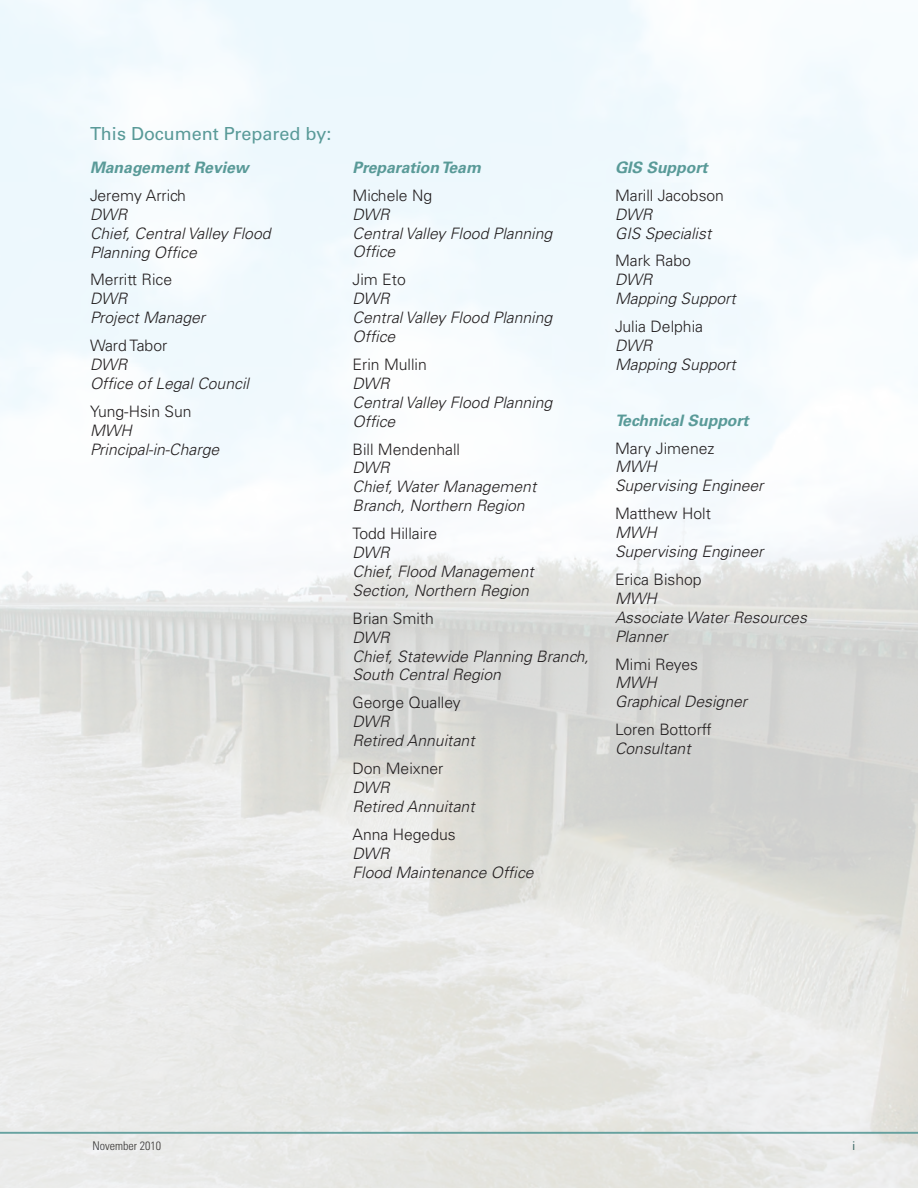
<style>
.page{position:relative;width:918px;height:1188px;background:#fff}
.page>*{position:absolute;margin:0;border:0;box-sizing:border-box;transform-origin:0 0}
.t1{font:18px "Univers";color:#599a98}
.t2{font:italic 300 15.75px/18.9px "Univers";color:#231f20}
.t3{font:300 15.75px "Univers";color:#231f20}
.t4{font:italic 700 15.75px "Univers";color:#599a98}
.t5{font:300 condensed 12px "Univers";color:#231f20}
.t6{font:condensed 12px "Univers";color:#1b5351}
</style>
<div class="page">
<hr style="left:0;top:1132px;width:918px;height:1px;background:#599a98">
<hr style="left:0;top:1133px;width:918px;height:1px;background:#599a98">
<p class="t1" style="left:90px;top:122px;width:243px">This Document Prepared by:</p>
<p class="t4" style="left:90px;top:158px;width:160px">Management Review</p>
<p class="t3" style="left:90px;top:186px;width:98px">Jeremy Arrich</p>
<p class="t2" style="left:90px;top:205px;width:182px">DWR<br>Chief, Central Valley Flood<br>Planning Office</p>
<p class="t3" style="left:90px;top:270px;width:84px">Merritt Rice</p>
<p class="t2" style="left:90px;top:289px;width:117px">DWR<br>Project Manager</p>
<p class="t3" style="left:90px;top:336px;width:79px">Ward Tabor</p>
<p class="t2" style="left:90px;top:355px;width:160px">DWR<br>Office of Legal Council</p>
<p class="t3" style="left:90px;top:402px;width:103px">Yung-Hsin Sun</p>
<p class="t2" style="left:90px;top:421px;width:131px">MWH<br>Principal-in-Charge</p>
<p class="t4" style="left:353px;top:158px;width:130px">Preparation Team</p>
<p class="t3" style="left:353px;top:186px;width:81px">Michele Ng</p>
<p class="t2" style="left:353px;top:205px;width:201px">DWR<br>Central Valley Flood Planning<br>Office</p>
<p class="t3" style="left:353px;top:270px;width:55px">Jim Eto</p>
<p class="t2" style="left:353px;top:289px;width:201px">DWR<br>Central Valley Flood Planning<br>Office</p>
<p class="t3" style="left:353px;top:355px;width:76px">Erin Mullin</p>
<p class="t2" style="left:353px;top:374px;width:201px">DWR<br>Central Valley Flood Planning<br>Office</p>
<p class="t3" style="left:353px;top:439px;width:109px">Bill Mendenhall</p>
<p class="t2" style="left:353px;top:458px;width:185px">DWR<br>Chief, Water Management<br>Branch, Northern Region</p>
<p class="t3" style="left:353px;top:524px;width:86px">Todd Hillaire</p>
<p class="t2" style="left:353px;top:543px;width:183px">DWR<br>Chief, Flood Management<br>Section, Northern Region</p>
<p class="t3" style="left:353px;top:609px;width:83px">Brian Smith</p>
<p class="t2" style="left:353px;top:628px;width:238px">DWR<br>Chief, Statewide Planning Branch,<br>South Central Region</p>
<p class="t3" style="left:353px;top:693px;width:110px">George Qualley</p>
<p class="t2" style="left:353px;top:712px;width:124px">DWR<br>Retired Annuitant</p>
<p class="t3" style="left:353px;top:759px;width:93px">Don Meixner</p>
<p class="t2" style="left:353px;top:778px;width:124px">DWR<br>Retired Annuitant</p>
<p class="t3" style="left:353px;top:825px;width:105px">Anna Hegedus</p>
<p class="t2" style="left:353px;top:844px;width:183px">DWR<br>Flood Maintenance Office</p>
<p class="t4" style="left:615px;top:158px;width:94px">GIS Support</p>
<p class="t3" style="left:615px;top:186px;width:111px">Marill Jacobson</p>
<p class="t2" style="left:615px;top:205px;width:98px">DWR<br>GIS Specialist</p>
<p class="t3" style="left:615px;top:251px;width:77px">Mark Rabo</p>
<p class="t2" style="left:615px;top:270px;width:122px">DWR<br>Mapping Support</p>
<p class="t3" style="left:615px;top:317px;width:90px">Julia Delphia</p>
<p class="t2" style="left:615px;top:336px;width:122px">DWR<br>Mapping Support</p>
<p class="t4" style="left:615px;top:411px;width:135px">Technical Support</p>
<p class="t3" style="left:615px;top:439px;width:101px">Mary Jimenez</p>
<p class="t2" style="left:615px;top:457px;width:150px">MWH<br>Supervising Engineer</p>
<p class="t3" style="left:615px;top:504px;width:98px">Matthew Holt</p>
<p class="t2" style="left:615px;top:523px;width:150px">MWH<br>Supervising Engineer</p>
<p class="t3" style="left:615px;top:570px;width:88px">Erica Bishop</p>
<p class="t2" style="left:615px;top:589px;width:193px">MWH<br>Associate Water Resources<br>Planner</p>
<p class="t3" style="left:615px;top:655px;width:85px">Mimi Reyes</p>
<p class="t2" style="left:615px;top:673px;width:134px">MWH<br>Graphical Designer</p>
<p class="t3" style="left:615px;top:720px;width:98px">Loren Bottorff</p>
<p class="t2" style="left:615px;top:739px;width:77px">Consultant</p>
<p class="t5" style="left:93px;top:1139px;width:70px">November 2010</p>
<p class="t6" style="left:852px;top:1138px;width:4px">i</p>
</div>
